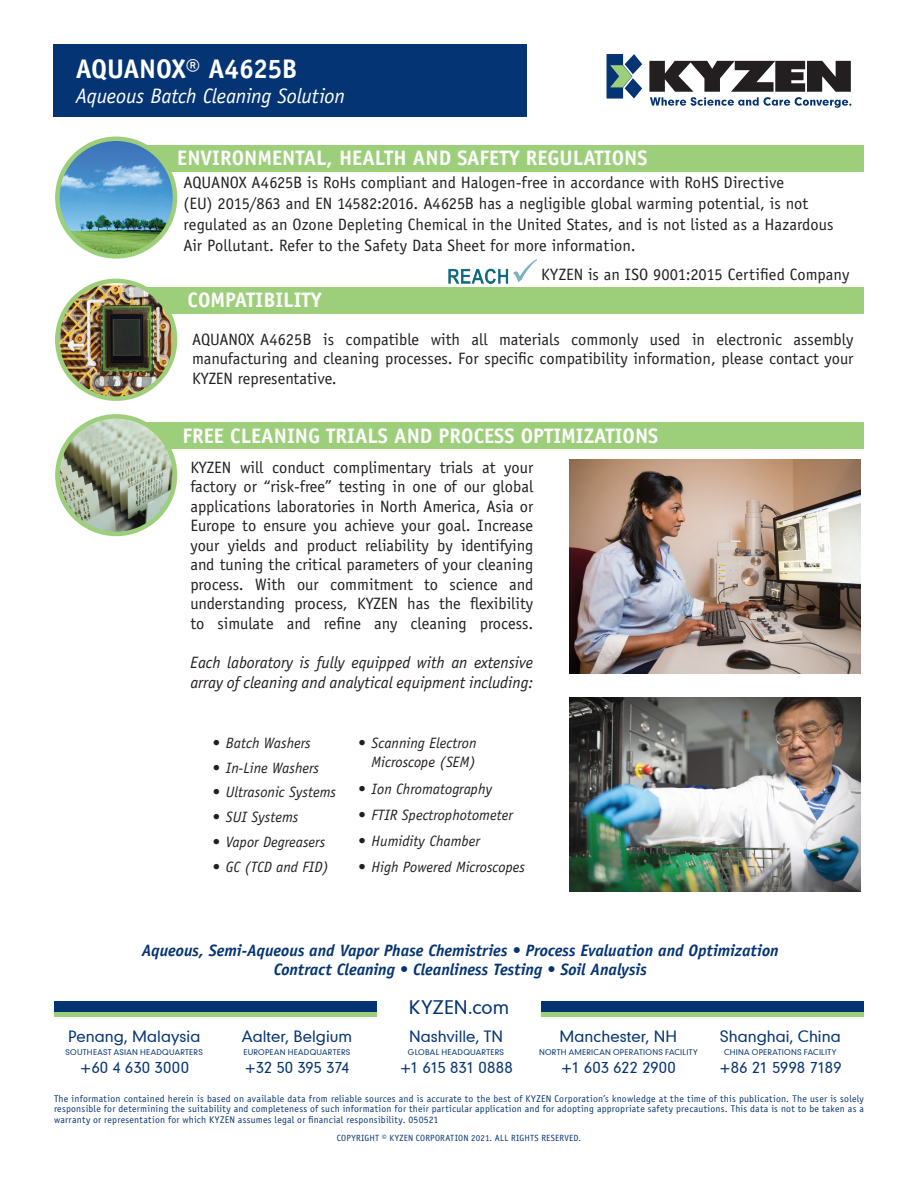
<style>
.page{position:relative;width:918px;height:1188px;background:#fff}
.page>*{position:absolute;margin:0;border:0;box-sizing:border-box;transform-origin:0 0}
.t1{font:700 27px "Officina Sans Std";letter-spacing:-.02em;color:#fff}
.t2{font:700 21px "Officina Sans Std";color:#fff}
.t3{font:italic 21px "Officina Sans Std";letter-spacing:-.01em;color:#fff}
.t4{font:18px "Geometric 706 BT Medium B";letter-spacing:-.005em;color:#053474}
.t5{font:16.5px/19.5px "Officina Sans Std";color:#231f20;text-align:justify}
.t6{font:italic 700 16.5px/19.5px "Officina Sans Std";letter-spacing:-.005em;color:#053474;text-align:center}
.t7{font:italic 16.5px/19.8px "Officina Sans Std";color:#231f20}
.t8{font:italic 15px/19.5px "Officina Sans Std";color:#231f20;text-align:right}
.t9{font:15px "Geometric 706 BT Medium B";color:#053474}
.t10{font:15px "Geometric 706 BT Medium B";letter-spacing:-.02em;color:#053474}
.t11{font:9.75px/10.5px "Officina Sans Std";letter-spacing:.02em;color:#053474;text-align:justify}
.t12{font:9px "Officina Sans Std";letter-spacing:.02em;color:#053474}
.t13{font:7.5px "Geometric 706 BT Medium B";letter-spacing:.03em;color:#053474}
</style>
<div class="page">
<div style="left:54px;top:45px;width:473px;height:72px;background:#053474"></div>
<div style="left:111px;top:145px;width:753px;height:27px;background:#9dcf7b"></div>
<div style="left:106px;top:287px;width:758px;height:27px;background:#9dcf7b"></div>
<div style="left:106px;top:422px;width:758px;height:27px;background:#9dcf7b"></div>
<img style="left:57px;top:139px;width:118px;height:117px;border-radius:59px">
<div style="left:55px;top:137px;width:122px;height:122px;border:4px solid #9dcf7b;border-radius:50%"></div>
<img style="left:57px;top:285px;width:118px;height:112px">
<div style="left:55px;top:279px;width:122px;height:122px;border:4px solid #9dcf7b;border-radius:50%"></div>
<img style="left:57px;top:416px;width:118px;height:118px;border-radius:59px">
<div style="left:55px;top:414px;width:122px;height:122px;border:4px solid #9dcf7b;border-radius:50%"></div>
<svg style="left:607px;top:54px;width:35px;height:45px"></svg>
<svg style="left:649px;top:61px;width:202px;height:47px"></svg>
<img style="left:448px;top:260px;width:88px;height:24px">
<img style="left:569px;top:459px;width:291px;height:214px">
<img style="left:569px;top:697px;width:291px;height:195px">
<div style="left:54px;top:1001px;width:810px;height:13px;background:#053474"></div>
<div style="left:54px;top:1012px;width:810px;height:5px;background:#9dcf7b"></div>
<div style="left:377px;top:994px;width:164px;height:25px;background:#fff"></div>
<h1 class="t1" style="left:76px;top:52px;width:223px">AQUANOX® A4625B</h1>
<p class="t3" style="left:76px;top:84px;width:271px">Aqueous Batch Cleaning Solution</p>
<p class="t2" style="left:177px;top:145px;width:472px">ENVIRONMENTAL, HEALTH AND SAFETY REGULATIONS</p>
<p class="t5" style="left:184px;top:172px;width:652px;line-height:21px;text-align:left">AQUANOX A4625B is RoHs compliant and Halogen-free in accordance with RoHS Directive<br>(EU) 2015/863 and EN 14582:2016. A4625B has a negligible global warming potential, is not regulated as an Ozone Depleting Chemical in the United States, and is not listed as a Hazardous Air Pollutant. Refer to the Safety Data Sheet for more information.</p>
<p class="t2" style="left:188px;top:287px;width:136px">COMPATIBILITY</p>
<p class="t5" style="left:541px;top:265px;width:310px">KYZEN is an ISO 9001:2015 Certified Company</p>
<p class="t5" style="left:192px;top:329px;width:663px">AQUANOX A4625B is compatible with all materials commonly used in electronic assembly manufacturing and cleaning processes. For specific compatibility information, please contact your KYZEN representative.</p>
<p class="t2" style="left:182px;top:422px;width:477px">FREE CLEANING TRIALS AND PROCESS OPTIMIZATIONS</p>
<p class="t5" style="left:190px;top:458px;width:344px">KYZEN will conduct complimentary trials at your factory or “risk-free” testing in one of our global applications laboratories in North America, Asia or Europe to ensure you achieve your goal. Increase your yields and product reliability by identifying and tuning the critical parameters of your cleaning process. With our commitment to science and understanding process, KYZEN has the flexibility to simulate and refine any cleaning process.</p>
<p class="t7" style="left:190px;top:653px;width:344px">Each laboratory is fully equipped with an extensive array of cleaning and analytical equipment including:</p>
<p class="t8" style="left:212px;top:733px;width:100px">• Batch Washers</p>
<p class="t8" style="left:212px;top:758px;width:108px">• In-Line Washers</p>
<p class="t8" style="left:212px;top:783px;width:125px">• Ultrasonic Systems</p>
<p class="t8" style="left:212px;top:807px;width:87px">• SUI Systems</p>
<p class="t8" style="left:212px;top:832px;width:114px">• Vapor Degreasers</p>
<p class="t8" style="left:212px;top:857px;width:118px">• GC (TCD and FID)</p>
<p class="t8" style="left:358px;top:733px;width:120px">• Scanning Electron<br>Microscope (SEM)</p>
<p class="t8" style="left:358px;top:779px;width:135px">• Ion Chromatography</p>
<p class="t8" style="left:358px;top:805px;width:156px">• FTIR Spectrophotometer</p>
<p class="t8" style="left:358px;top:831px;width:123px">• Humidity Chamber</p>
<p class="t8" style="left:358px;top:858px;width:169px">• High Powered Microscopes</p>
<p class="t6" style="left:142px;top:940px;width:638px">Aqueous, Semi-Aqueous and Vapor Phase Chemistries • Process Evaluation and Optimization<br>Contract Cleaning • Cleanliness Testing • Soil Analysis</p>
<p class="t9" style="left:68px;top:1026px;width:134px">Penang, Malaysia</p>
<p class="t13" style="left:65px;top:1047px;width:139px">SOUTHEAST ASIAN HEADQUARTERS</p>
<p class="t9" style="left:79px;top:1057px;width:111px">+60 4 630 3000</p>
<p class="t9" style="left:242px;top:1026px;width:112px">Aalter, Belgium</p>
<p class="t13" style="left:243px;top:1047px;width:109px">EUROPEAN HEADQUARTERS</p>
<p class="t10" style="left:244px;top:1057px;width:107px">+32 50 395 374</p>
<p class="t4" style="left:409px;top:996px;width:102px">KYZEN.com</p>
<p class="t9" style="left:409px;top:1026px;width:96px">Nashville, TN</p>
<p class="t13" style="left:408px;top:1047px;width:98px">GLOBAL HEADQUARTERS</p>
<p class="t9" style="left:399px;top:1057px;width:115px">+1 615 831 0888</p>
<p class="t9" style="left:560px;top:1026px;width:119px">Manchester, NH</p>
<p class="t13" style="left:539px;top:1047px;width:160px">NORTH AMERICAN OPERATIONS FACILITY</p>
<p class="t9" style="left:561px;top:1057px;width:117px">+1 603 622 2900</p>
<p class="t9" style="left:720px;top:1026px;width:122px">Shanghai, China</p>
<p class="t13" style="left:724px;top:1047px;width:114px">CHINA OPERATIONS FACILITY</p>
<p class="t9" style="left:719px;top:1057px;width:124px">+86 21 5998 7189</p>
<p class="t11" style="left:54px;top:1093px;width:811px">The information contained herein is based on available data from reliable sources and is accurate to the best of KYZEN Corporation’s knowledge at the time of this publication. The user is solely responsible for determining the suitability and completeness of such information for their particular application and for adopting appropriate safety precautions. This data is not to be taken as a warranty or representation for which KYZEN assumes legal or financial responsibility. 050521</p>
<p class="t12" style="left:337px;top:1133px;width:246px">COPYRIGHT © KYZEN CORPORATION 2021. ALL RIGHTS RESERVED.</p>
</div>
